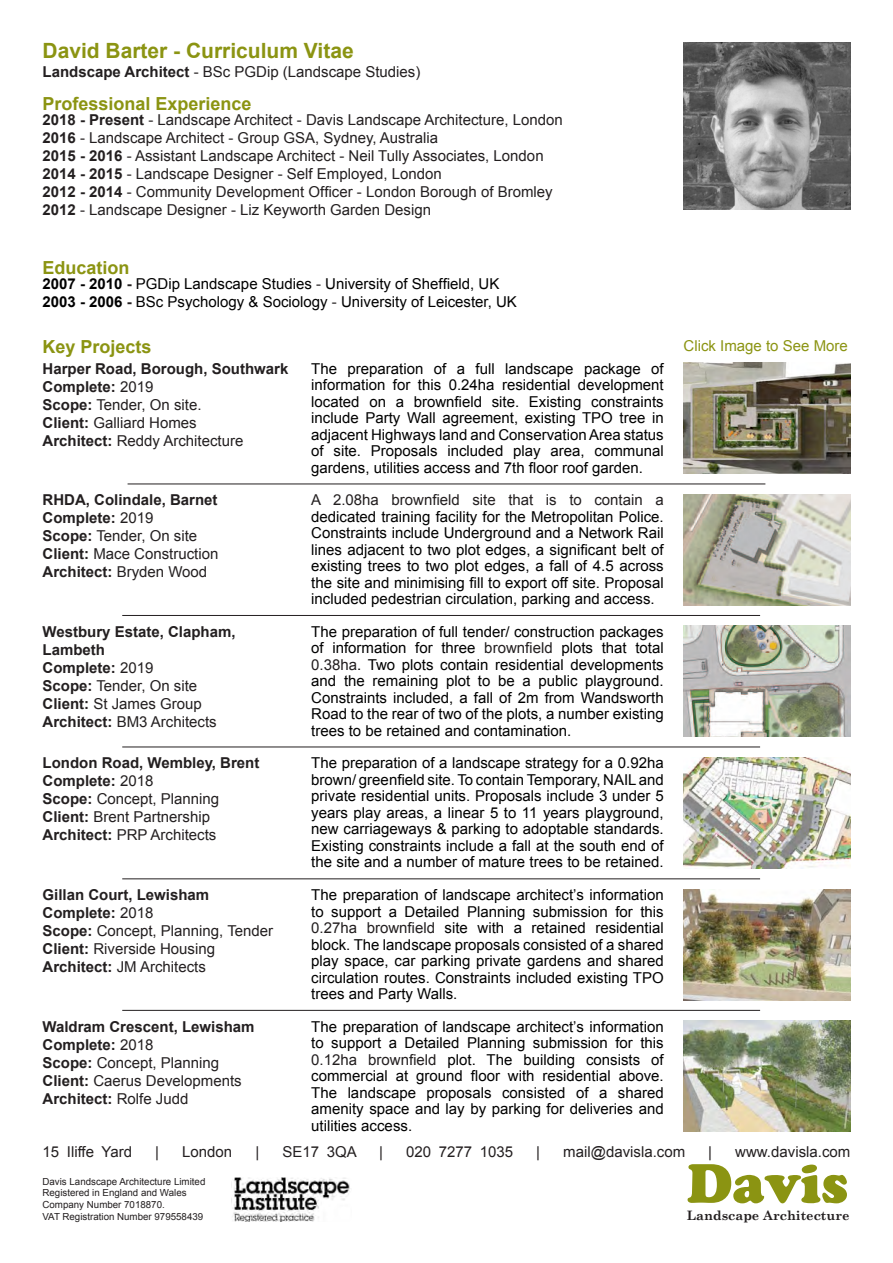
<style>
.page{position:relative;width:893px;height:1263px;background:#fff}
.page>*{position:absolute;margin:0;border:0;box-sizing:border-box;transform-origin:0 0}
.t1{font:54.3px "Cooper Black Std";color:#8b9412}
.t2{font:700 21px "Arial";color:#8b9412}
.t3{font:700 18px "Arial";color:#8b9412}
.t4{font:15px/16.5px "Arial";color:#000;text-align:justify}
.t5{font:15px "Arial";color:#231f20}
.t6{font:700 15px/18px "Arial";color:#231f20}
.t7{font:15px "Arial";color:#8b9412}
.t8{font:700 13.05px "Century Schoolbook";color:#231f20}
.t9{font:9.75px/11.7px "Arial";color:#231f20}
.s1{font-weight:700}
.s2{font-weight:700;color:#231f20}
.s3{color:#231f20}
.s4{font-weight:400}
</style>
<div class="page">
<img style="left:231px;top:1177px;width:119px;height:44px">
<img style="left:684px;top:42px;width:166px;height:167px">
<hr style="left:128px;top:484px;width:637px;height:1px;background:#231f20">
<hr style="left:122px;top:615px;width:638px;height:1px;background:#231f20">
<hr style="left:122px;top:747px;width:638px;height:1px;background:#231f20">
<hr style="left:122px;top:878px;width:638px;height:1px;background:#231f20">
<hr style="left:122px;top:1010px;width:638px;height:1px;background:#231f20">
<img style="left:684px;top:363px;width:166px;height:110px">
<img style="left:684px;top:494px;width:166px;height:111px">
<img style="left:684px;top:626px;width:166px;height:111px">
<img style="left:684px;top:1020px;width:166px;height:112px">
<img style="left:684px;top:889px;width:166px;height:111px">
<img style="left:684px;top:757px;width:166px;height:111px">
<p class="t2" style="left:43px;top:37px;width:313px">David Barter - Curriculum Vitae</p>
<p class="t5" style="left:43px;top:62px;width:379px"><span class="s1">Landscape Architect</span> - BSc PGDip (Landscape Studies)</p>
<p class="t3" style="left:43px;top:92px;width:211px">Professional Experience</p>
<p class="t5" style="left:43px;top:110px;width:522px"><span class="s1">2018 - Present</span> - Landscape Architect - Davis Landscape Architecture, London</p>
<p class="t5" style="left:43px;top:128px;width:397px"><span class="s1">2016</span> - Landscape Architect - Group GSA, Sydney, Australia</p>
<p class="t5" style="left:43px;top:146px;width:503px"><span class="s1">2015 - 2016</span> - Assistant Landscape Architect - Neil Tully Associates, London</p>
<p class="t5" style="left:43px;top:164px;width:401px"><span class="s1">2014 - 2015</span> - Landscape Designer - Self Employed, London</p>
<p class="t5" style="left:43px;top:182px;width:512px"><span class="s1">2012 - 2014</span> - Community Development Officer - London Borough of Bromley</p>
<p class="t5" style="left:43px;top:200px;width:390px"><span class="s1">2012</span> - Landscape Designer - Liz Keyworth Garden Design</p>
<p class="t3" style="left:43px;top:256px;width:89px">Education</p>
<p class="t4" style="left:43px;top:276px;width:458px"><span class="s1">2007 - 2010</span> <span class="s2">-</span> PGDip Landscape Studies <span class="s3">-</span> University of Sheffield, UK</p>
<p class="t4" style="left:43px;top:294px;width:476px"><span class="s1">2003 - 2006</span> <span class="s2">-</span> BSc Psychology &amp; Sociology <span class="s3">-</span> University of Leicester, UK</p>
<p class="t3" style="left:43px;top:335px;width:111px">Key Projects</p>
<p class="t7" style="left:684px;top:336px;width:166px">Click Image to See More</p>
<p class="t6" style="left:43px;top:360px;width:247px">Harper Road, Borough, Southwark</p>
<p class="t6" style="left:43px;top:378px;width:112px">Complete: <span class="s4">2019</span></p>
<p class="t5" style="left:43px;top:394px;width:160px"><span class="s1">Scope:</span> Tender, On site.</p>
<p class="t5" style="left:43px;top:412px;width:156px"><span class="s1">Client:</span> Galliard Homes</p>
<p class="t5" style="left:43px;top:430px;width:202px"><span class="s1">Architect:</span> Reddy Architecture</p>
<p class="t6" style="left:43px;top:491px;width:177px">RHDA, Colindale, Barnet</p>
<p class="t6" style="left:43px;top:509px;width:112px">Complete: <span class="s4">2019</span></p>
<p class="t5" style="left:43px;top:526px;width:156px"><span class="s1">Scope:</span> Tender, On site</p>
<p class="t5" style="left:43px;top:544px;width:177px"><span class="s1">Client:</span> Mace Construction</p>
<p class="t6" style="left:43px;top:563px;width:166px">Architect: <span class="s4">Bryden Wood</span></p>
<p class="t6" style="left:43px;top:623px;width:195px">Westbury Estate, Clapham,<br>Lambeth</p>
<p class="t6" style="left:43px;top:659px;width:112px">Complete: <span class="s4">2019</span></p>
<p class="t5" style="left:43px;top:675px;width:156px"><span class="s1">Scope:</span> Tender, On site</p>
<p class="t5" style="left:43px;top:693px;width:161px"><span class="s1">Client:</span> St James Group</p>
<p class="t5" style="left:43px;top:711px;width:176px"><span class="s1">Architect:</span> BM3 Architects</p>
<p class="t6" style="left:43px;top:754px;width:218px">London Road, Wembley, Brent</p>
<p class="t6" style="left:43px;top:772px;width:112px">Complete: <span class="s4">2018</span></p>
<p class="t5" style="left:43px;top:789px;width:178px"><span class="s1">Scope:</span> Concept, Planning</p>
<p class="t5" style="left:43px;top:807px;width:169px"><span class="s1">Client:</span> Brent Partnership</p>
<p class="t5" style="left:43px;top:825px;width:175px"><span class="s1">Architect:</span> PRP Architects</p>
<p class="t6" style="left:43px;top:886px;width:168px">Gillan Court, Lewisham</p>
<p class="t6" style="left:43px;top:904px;width:112px">Complete: <span class="s4">2018</span></p>
<p class="t5" style="left:43px;top:921px;width:232px"><span class="s1">Scope:</span> Concept, Planning, Tender</p>
<p class="t5" style="left:43px;top:939px;width:174px"><span class="s1">Client:</span> Riverside Housing</p>
<p class="t5" style="left:43px;top:957px;width:165px"><span class="s1">Architect:</span> JM Architects</p>
<p class="t6" style="left:43px;top:1018px;width:214px">Waldram Crescent, Lewisham</p>
<p class="t6" style="left:43px;top:1036px;width:112px">Complete: <span class="s4">2018</span></p>
<p class="t5" style="left:43px;top:1052px;width:178px"><span class="s1">Scope:</span> Concept, Planning</p>
<p class="t5" style="left:43px;top:1070px;width:201px"><span class="s1">Client:</span> Caerus Developments</p>
<p class="t6" style="left:43px;top:1090px;width:147px">Architect: <span class="s4">Rolfe Judd</span></p>
<p class="t4" style="left:311px;top:360px;width:354px">The preparation of a full landscape package of information for this 0.24ha residential development located on a brownfield site. Existing constraints include Party Wall agreement, existing TPO tree in adjacent Highways land and Conservation Area status of site. Proposals included play area, communal gardens, utilities access and 7th floor roof garden.</p>
<p class="t4" style="left:311px;top:492px;width:354px"><span class="s3">A 2.08ha brownfield site that is to contain a </span>dedicated training facility for the Metropolitan Police.<br>Constraints include Underground and a Network Rail lines adjacent to two plot edges, a significant belt of existing trees to two plot edges, a fall of 4.5 across the site and minimising fill to export off site. Proposal included pedestrian circulation, parking and access.</p>
<p class="t4" style="left:311px;top:623px;width:354px">The preparation of full tender/ construction packages of information for three <span class="s3">brownfield</span> plots that total <span class="s3">0.38ha</span>. Two plots contain residential developments and the remaining plot to be a public playground.<br>Constraints included, a fall of 2m from Wandsworth Road to the rear of two of the plots, a number existing trees to be retained and contamination.</p>
<p class="t4" style="left:311px;top:755px;width:354px">The preparation of a landscape strategy for a 0.92ha brown/ greenfield site. To contain Temporary, NAIL and private residential units. Proposals include 3 under 5 years play areas, a linear 5 to 11 years playground, new carriageways &amp; parking to adoptable standards.<br>Existing constraints include a fall at the south end of the site and a number of mature trees to be retained.</p>
<p class="t4" style="left:311px;top:887px;width:354px">The preparation of landscape architect’s information to support a Detailed Planning submission for this <span class="s3">0.27ha brownfield</span> site with a retained residential block. The landscape proposals consisted of a shared play space, car parking private gardens and shared circulation routes. Constraints included existing TPO trees and Party Walls.</p>
<p class="t4" style="left:311px;top:1018px;width:354px">The preparation of landscape architect’s information to support a Detailed Planning submission for this <span class="s3">0.12ha brownfield</span> plot. The building consists of commercial at ground floor with residential above.<br>The landscape proposals consisted of a shared amenity space and lay by parking for deliveries and utilities access.</p>
<p class="t5" style="left:43px;top:1141px;width:91px">15 Iliffe Yard</p>
<p class="t5" style="left:155px;top:1141px;width:5px">|</p>
<p class="t5" style="left:182px;top:1141px;width:52px">London</p>
<p class="t5" style="left:255px;top:1141px;width:5px">|</p>
<p class="t5" style="left:282px;top:1141px;width:76px">SE17 3QA</p>
<p class="t5" style="left:379px;top:1141px;width:5px">|</p>
<p class="t5" style="left:406px;top:1141px;width:109px">020 7277 1035</p>
<p class="t5" style="left:536px;top:1141px;width:5px">|</p>
<p class="t5" style="left:563px;top:1141px;width:123px">mail@davisla.com</p>
<p class="t5" style="left:708px;top:1141px;width:5px">|</p>
<p class="t5" style="left:735px;top:1141px;width:117px">www.davisla.com</p>
<p class="t9" style="left:43px;top:1175px;width:164px">Davis Landscape Architecture Limited<br>Registered in England and Wales</p>
<p class="t9" style="left:43px;top:1199px;width:124px">Company Number 7018870.</p>
<p class="t9" style="left:43px;top:1210px;width:162px">VAT Registration Number 979558439</p>
<p class="t1" style="left:687px;top:1151px;width:163px">Davis</p>
<p class="t8" style="left:687px;top:1207px;width:164px">Landscape Architecture</p>
</div>
